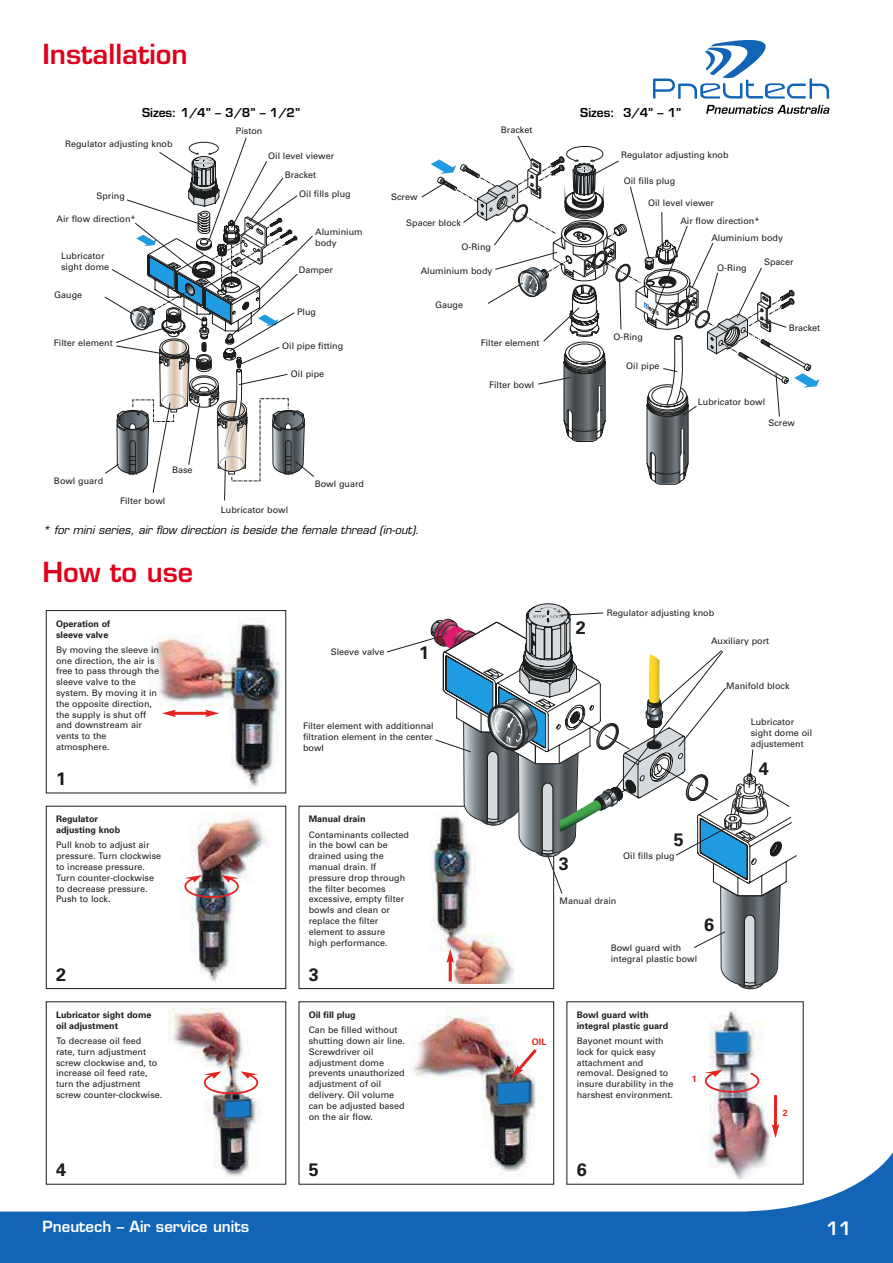
<style>
.page{position:relative;width:893px;height:1263px;background:#fff}
.page>*{position:absolute;margin:0;border:0;box-sizing:border-box;transform-origin:0 0}
.t1{font:600 27px "Eurostile";color:#e0001b}
.t2{font:700 18px "Univers";color:#1c1e1d}
.t3{font:600 18px "Eurostile";color:#fff}
.t4{font:600 15px "Eurostile";color:#fff}
.t5{font:600 12px "Eurostile";color:#000}
.t6{font:italic 11.25px "Eurostile";color:#000}
.t7{font:9px/10.8px "Univers";color:#1c1e1d}
.t8{font:700 9px/10.8px "Univers";color:#1c1e1d}
.t9{font:700 9px "Univers";color:#e32420}
</style>
<div class="page">
<svg style="left:0;top:1135px;width:893px;height:128px;fill:#1265b6"></svg>
<div style="left:46px;top:1002px;width:240px;height:182px;background:#fff"></div>
<div style="left:298px;top:1001px;width:255px;height:183px;background:#fff"></div>
<div style="left:46px;top:610px;width:240px;height:183px;border:1px solid #1c1e1d"></div>
<div style="left:46px;top:806px;width:240px;height:183px;border:1px solid #1c1e1d"></div>
<div style="left:567px;top:1002px;width:255px;height:182px;background:#fff"></div>
<img style="left:169px;top:1009px;width:89px;height:167px">
<img style="left:182px;top:812px;width:85px;height:171px">
<svg style="left:184px;top:875px;width:56px;height:25px"></svg>
<img style="left:709px;top:1010px;width:71px;height:169px">
<img style="left:410px;top:1007px;width:125px;height:165px">
<img style="left:154px;top:618px;width:129px;height:169px">
<hr style="left:173px;top:712px;width:35px;height:3px;background:#e32420">
<svg style="left:162px;top:709px;width:14px;height:8px"></svg>
<svg style="left:205px;top:709px;width:14px;height:8px"></svg>
<svg style="left:387px;top:603px;width:410px;height:386px"></svg>
<hr style="left:774px;top:1095px;width:3px;height:32px;background:#e32420">
<svg style="left:772px;top:1124px;width:7px;height:14px"></svg>
<svg style="left:705px;top:1070px;width:54px;height:22px"></svg>
<div style="left:717px;top:1033px;width:29px;height:18px;background:#187ac4"></div>
<img style="left:498px;top:1046px;width:39px;height:58px">
<svg style="left:204px;top:1071px;width:55px;height:47px"></svg>
<svg style="left:104px;top:137px;width:210px;height:364px"></svg>
<svg style="left:421px;top:135px;width:398px;height:349px"></svg>
<svg style="left:653px;top:40px;width:176px;height:59px"></svg>
<svg style="left:706px;top:105px;width:124px;height:9px"></svg>
<h1 class="t1" style="left:43px;top:37px;width:147px">Installation</h1>
<h3 class="t5" style="left:142px;top:105px;width:160px">Sizes: 1/4” – 3/8” – 1/2”</h3>
<h3 class="t5" style="left:580px;top:105px;width:102px">Sizes: 3/4” – 1”</h3>
<p class="t7" style="left:65px;top:139px;width:109px">Regulator adjusting knob</p>
<p class="t7" style="left:236px;top:126px;width:28px">Piston</p>
<p class="t7" style="left:501px;top:124px;width:33px">Bracket</p>
<p class="t7" style="left:621px;top:150px;width:109px">Regulator adjusting knob</p>
<p class="t7" style="left:624px;top:175px;width:53px">Oil fills plug</p>
<p class="t7" style="left:648px;top:198px;width:68px">Oil level viewer</p>
<p class="t7" style="left:711px;top:233px;width:73px">Aluminium body</p>
<p class="t7" style="left:717px;top:263px;width:31px">O-Ring</p>
<p class="t7" style="left:268px;top:146px;width:68px;line-height:19.4px;text-align:center">Oil level viewer<br>Bracket</p>
<p class="t7" style="left:299px;top:189px;width:53px">Oil fills plug</p>
<p class="t7" style="left:315px;top:226px;width:49px">Aluminium body</p>
<p class="t7" style="left:299px;top:265px;width:36px">Damper</p>
<p class="t7" style="left:297px;top:306px;width:20px">Plug</p>
<p class="t7" style="left:282px;top:340px;width:62px">Oil pipe fitting</p>
<p class="t7" style="left:96px;top:190px;width:30px">Spring</p>
<p class="t7" style="left:391px;top:192px;width:28px">Screw</p>
<p class="t7" style="left:406px;top:218px;width:56px">Spacer block</p>
<p class="t7" style="left:57px;top:214px;width:80px">Air flow direction*</p>
<p class="t7" style="left:680px;top:215px;width:80px">Air flow direction*</p>
<p class="t7" style="left:461px;top:241px;width:31px">O-Ring</p>
<p class="t7" style="left:421px;top:266px;width:73px">Aluminium body</p>
<p class="t7" style="left:61px;top:251px;width:50px">Lubricator sight dome</p>
<p class="t7" style="left:764px;top:256px;width:31px">Spacer</p>
<p class="t7" style="left:54px;top:289px;width:30px">Gauge</p>
<p class="t7" style="left:435px;top:299px;width:30px">Gauge</p>
<p class="t7" style="left:789px;top:322px;width:33px">Bracket</p>
<p class="t7" style="left:613px;top:332px;width:31px">O-Ring</p>
<p class="t7" style="left:54px;top:337px;width:60px">Filter element</p>
<p class="t7" style="left:481px;top:337px;width:60px">Filter element</p>
<p class="t7" style="left:291px;top:368px;width:35px">Oil pipe</p>
<p class="t7" style="left:54px;top:475px;width:51px">Bowl guard</p>
<p class="t7" style="left:172px;top:465px;width:22px">Base</p>
<p class="t7" style="left:120px;top:495px;width:47px">Filter bowl</p>
<p class="t7" style="left:221px;top:504px;width:69px">Lubricator bowl</p>
<p class="t7" style="left:315px;top:478px;width:51px">Bowl guard</p>
<p class="t6" style="left:43px;top:523px;width:378px">* for mini series, air flow direction is beside the female thread (in-out).</p>
<h1 class="t1" style="left:43px;top:555px;width:152px">How to use</h1>
<p class="t8" style="left:56px;top:618px;width:56px">Operation of sleeve valve</p>
<p class="t7" style="left:56px;top:644px;width:105px">By moving the sleeve in one direction, the air is free to pass through the sleeve valve to the system. By moving it in the opposite direction, the supply is shut off and downstream air vents to the atmosphere.</p>
<h2 class="t2" style="left:56px;top:768px;width:12px">1</h2>
<p class="t8" style="left:56px;top:814px;width:66px">Regulator adjusting knob</p>
<p class="t7" style="left:56px;top:840px;width:107px">Pull knob to adjust air pressure. Turn clockwise to increase pressure.<br>Turn counter-clockwise to decrease pressure.<br>Push to lock.</p>
<p class="t7" style="left:331px;top:647px;width:55px">Sleeve valve</p>
<h2 class="t2" style="left:419px;top:642px;width:12px">1</h2>
<p class="t7" style="left:303px;top:720px;width:132px">Filter element with additionnal filtration element in the center bowl</p>
<p class="t8" style="left:309px;top:814px;width:58px">Manual drain</p>
<p class="t7" style="left:309px;top:829px;width:102px">Contaminants collected in the bowl can be drained using the manual drain. If pressure drop through the filter becomes excessive, empty filter bowls and clean or replace the filter element to assure<br>high performance.</p>
<h2 class="t2" style="left:56px;top:964px;width:12px">2</h2>
<h2 class="t2" style="left:309px;top:964px;width:12px">3</h2>
<p class="t8" style="left:56px;top:1009px;width:97px">Lubricator sight dome oil adjustment</p>
<p class="t7" style="left:56px;top:1035px;width:108px">To decrease oil feed rate, turn adjustment screw clockwise and, to increase oil feed rate, turn the adjustment screw counter-clockwise.</p>
<p class="t8" style="left:309px;top:1009px;width:48px">Oil fill plug</p>
<p class="t7" style="left:309px;top:1024px;width:98px">Can be filled without shutting down air line.<br>Screwdriver oil adjustment dome prevents unauthorized adjustment of oil delivery. Oil volume can be adjusted based on the air flow.</p>
<h2 class="t2" style="left:56px;top:1159px;width:12px">4</h2>
<h2 class="t2" style="left:309px;top:1159px;width:12px">5</h2>
<h3 class="t4" style="left:43px;top:1217px;width:208px">Pneutech – Air service units</h3>
<p class="t7" style="left:489px;top:379px;width:47px">Filter bowl</p>
<p class="t7" style="left:626px;top:361px;width:35px">Oil pipe</p>
<p class="t7" style="left:698px;top:396px;width:69px">Lubricator bowl</p>
<p class="t7" style="left:768px;top:418px;width:28px">Screw</p>
<h2 class="t2" style="left:576px;top:617px;width:12px">2</h2>
<p class="t7" style="left:607px;top:607px;width:109px">Regulator adjusting knob</p>
<p class="t7" style="left:711px;top:635px;width:60px">Auxiliary port</p>
<p class="t7" style="left:726px;top:680px;width:65px">Manifold block</p>
<p class="t7" style="left:751px;top:717px;width:63px">Lubricator sight dome oil adjustement</p>
<h2 class="t2" style="left:759px;top:758px;width:12px">4</h2>
<h2 class="t2" style="left:559px;top:853px;width:12px">3</h2>
<h2 class="t2" style="left:674px;top:829px;width:12px">5</h2>
<p class="t7" style="left:623px;top:850px;width:53px">Oil fills plug</p>
<p class="t7" style="left:560px;top:895px;width:58px">Manual drain</p>
<p class="t7" style="left:611px;top:942px;width:88px">Bowl guard with integral plastic bowl</p>
<h2 class="t2" style="left:704px;top:914px;width:12px">6</h2>
<p class="t9" style="left:532px;top:1037px;width:16px">OIL</p>
<p class="t8" style="left:577px;top:1009px;width:93px">Bowl guard with integral plastic guard</p>
<p class="t7" style="left:577px;top:1035px;width:98px">Bayonet mount with lock for quick easy attachment and removal. Designed to insure durability in the harshest environment.</p>
<p class="t9" style="left:692px;top:1074px;width:7px">1</p>
<h2 class="t2" style="left:577px;top:1159px;width:12px">6</h2>
<p class="t9" style="left:783px;top:1107px;width:7px">2</p>
<h2 class="t3" style="left:826px;top:1217px;width:27px">11</h2>
</div>
